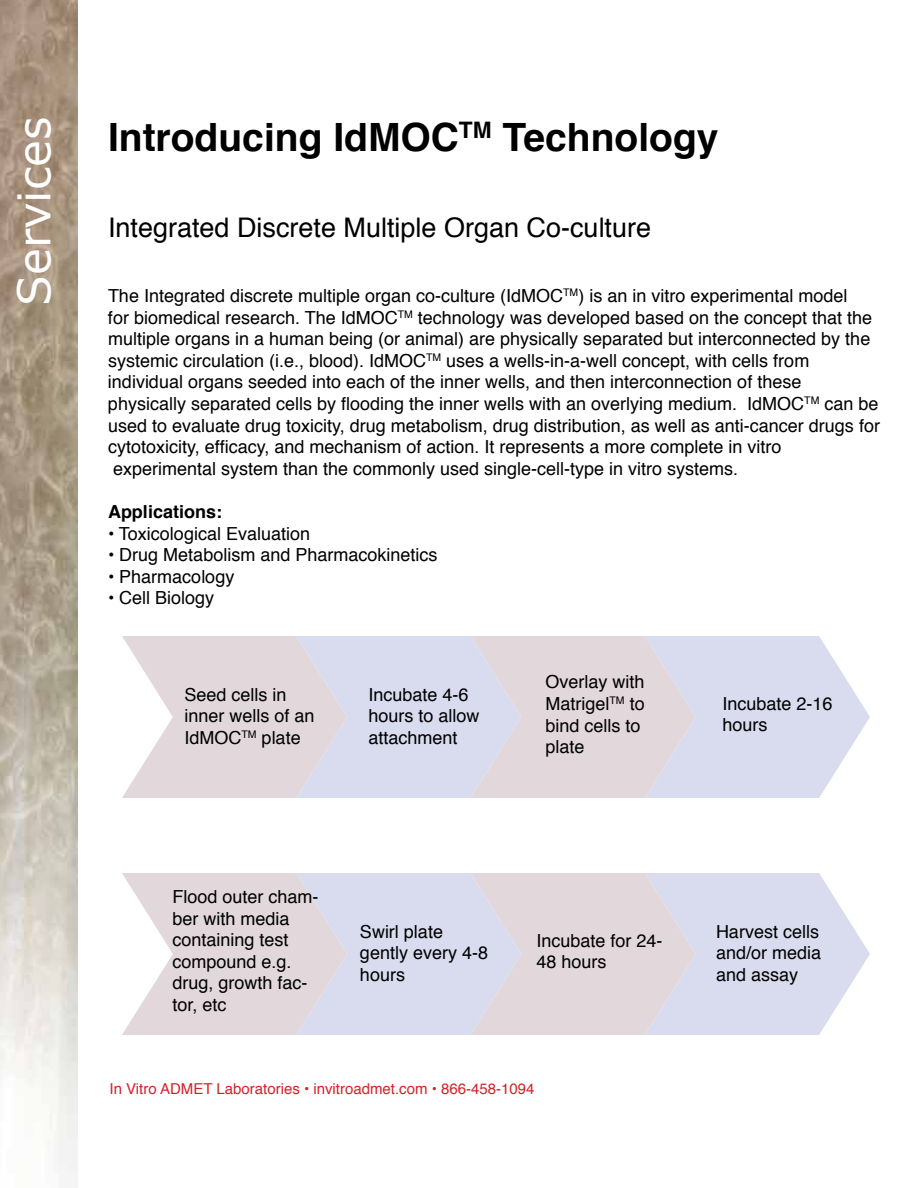
<style>
.page{position:relative;width:918px;height:1188px;background:#fff}
.page>*{position:absolute;margin:0;border:0;box-sizing:border-box;transform-origin:0 0}
.t1{font:45px "Verdana";color:#fff}
.t2{font:700 39px "Helvetica";color:#000}
.t3{font:27px "Helvetica";color:#000}
.t4{font:18px/21.6px "Helvetica";color:#000}
.t5{font:700 18px "Helvetica";color:#000}
.t6{font:15px "Helvetica";color:#d2232a}
</style>
<div class="page">
<img style="left:0;top:0;width:78px;height:1174px">
<svg style="left:122px;top:873px;width:748px;height:162px;background:#dfdce7"></svg>
<svg style="left:122px;top:636px;width:748px;height:162px;background:#dfdce7"></svg>
<h1 class="t1" style="left:5px;top:306px;width:191px;rotate:-90deg">Services</h1>
<h2 class="t2" style="left:108px;top:106px;width:612px">Introducing IdMOC<sup>TM</sup> Technology</h2>
<h3 class="t3" style="left:108px;top:207px;width:545px">Integrated Discrete Multiple Organ Co-culture</h3>
<p class="t4" style="left:108px;top:285px;width:774px">The Integrated discrete multiple organ co-culture (IdMOC<sup>TM</sup>) is an in vitro experimental model<br>for biomedical research. The IdMOC<sup>TM</sup> technology was developed based on the concept that the multiple organs in a human being (or animal) are physically separated but interconnected by the systemic circulation (i.e., blood). IdMOC<sup>TM</sup> uses a wells-in-a-well concept, with cells from individual organs seeded into each of the inner wells, and then interconnection of these physically separated cells by flooding the inner wells with an overlying medium. IdMOC<sup>TM</sup> can be used to evaluate drug toxicity, drug metabolism, drug distribution, as well as anti-cancer drugs for cytotoxicity, efficacy, and mechanism of action. It represents a more complete in vitro experimental system than the commonly used single-cell-type in vitro systems.</p>
<p class="t5" style="left:108px;top:497px;width:116px">Applications:</p>
<p class="t4" style="left:108px;top:523px;width:204px">• Toxicological Evaluation</p>
<p class="t4" style="left:108px;top:545px;width:331px">• Drug Metabolism and Pharmacokinetics</p>
<p class="t4" style="left:108px;top:566px;width:128px">• Pharmacology</p>
<p class="t4" style="left:108px;top:588px;width:108px">• Cell Biology</p>
<p class="t4" style="left:184px;top:684px;width:132px">Seed cells in inner wells of an<br>IdMOC<sup>TM</sup> plate</p>
<p class="t4" style="left:368px;top:684px;width:113px">Incubate 4-6 hours to allow attachment</p>
<p class="t4" style="left:545px;top:672px;width:101px">Overlay with<br>Matrigel<sup>TM</sup> to bind cells to plate</p>
<p class="t4" style="left:723px;top:693px;width:112px">Incubate 2-16 hours</p>
<p class="t4" style="left:172px;top:886px;width:148px">Flood outer cham&shy;ber with media containing test compound e.g. drug, growth fac&shy;tor, etc</p>
<p class="t4" style="left:360px;top:921px;width:130px">Swirl plate gently every 4-8 hours</p>
<p class="t4" style="left:537px;top:930px;width:128px">Incubate for 24-<br>48 hours</p>
<p class="t4" style="left:716px;top:921px;width:107px;text-align:justify">Harvest cells and/or media and assay</p>
<p class="t6" style="left:110px;top:1077px;width:427px">In Vitro ADMET Laboratories • invitroadmet.com • 866-458-1094</p>
</div>
